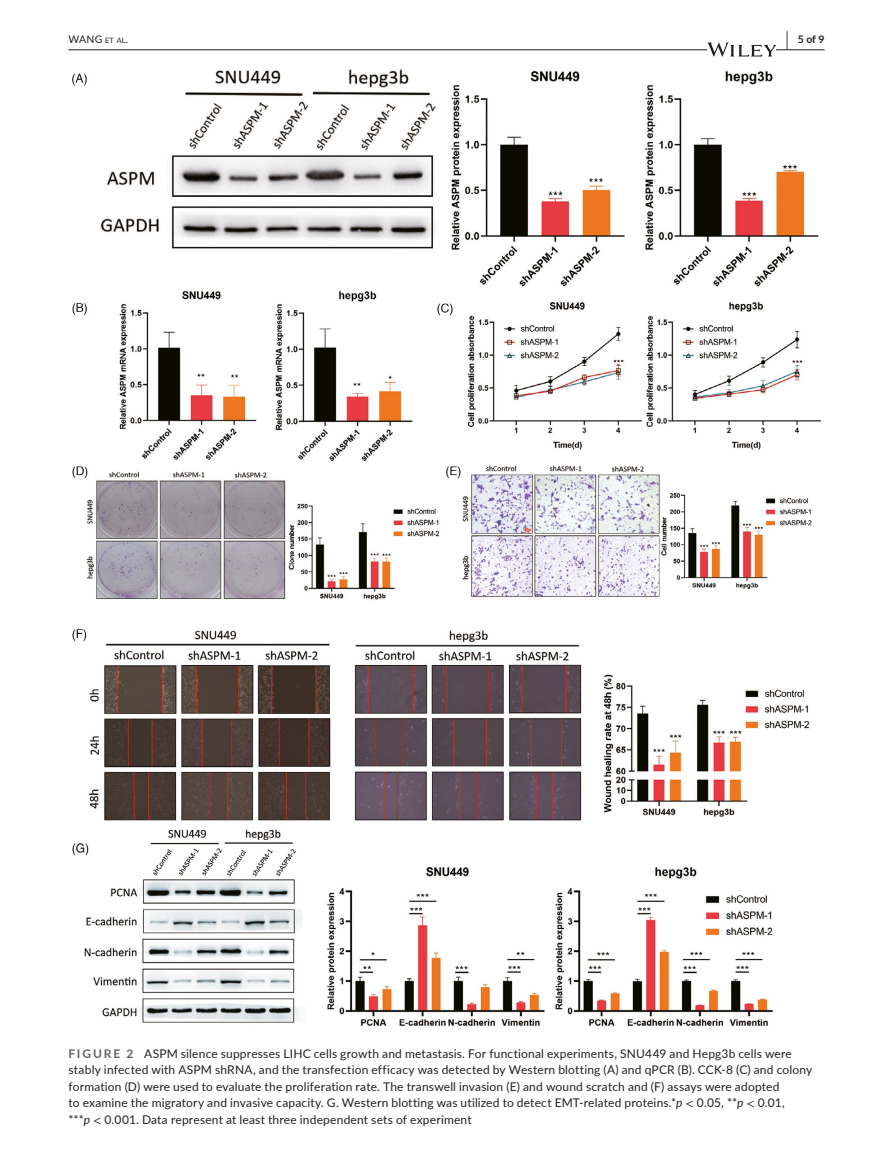
<style>
.page{position:relative;width:893px;height:1174px;background:#fff}
.page>*{position:absolute;margin:0;border:0;box-sizing:border-box;transform-origin:0 0}
.t1{font:12px/16.5px "Lato";letter-spacing:.015em;color:#231f20}
.t2{font:10.5px "Lato";color:#231f20}
.t3{font:700 10.5px "Lato";color:#231f20}
.s1{font-size:7.35px}
.s2{font-size:19.5px}
.s3{font-weight:700;color:#636366}
.s4{font-style:italic}
.s5{font-family:"STIX"}
</style>
<div class="page">
<hr style="left:68px;top:49px;width:756px;height:1px;background:#231f20">
<svg style="left:707px;top:42px;width:69px;height:15px"></svg>
<img style="left:72px;top:69px;width:749px;height:956px">
<p class="t2" style="left:68px;top:31px;width:61px">WANG <span class="s1">et al</span>.</p>
<p class="t3" style="left:786px;top:31px;width:40px"><span class="s2">|</span> 5 of 9</p>
<p class="t1" style="left:68px;top:1044px;width:745px"><span class="s3">FIGURE 2</span> ASPM silence suppresses LIHC cells growth and metastasis. For functional experiments, SNU449 and Hepg3b cells were stably infected with ASPM shRNA, and the transfection efficacy was detected by Western blotting (A) and qPCR (B). CCK-8 (C) and colony formation (D) were used to evaluate the proliferation rate. The transwell invasion (E) and wound scratch and (F) assays were adopted<br>to examine the migratory and invasive capacity. G. Western blotting was utilized to detect EMT-related proteins.*<span class="s4">p</span> <span class="s5">&lt;</span> 0.05, **<span class="s4">p</span> <span class="s5">&lt;</span> 0.01,<br>***<span class="s4">p</span> <span class="s5">&lt;</span> 0.001. Data represent at least three independent sets of experiment</p>
</div>
